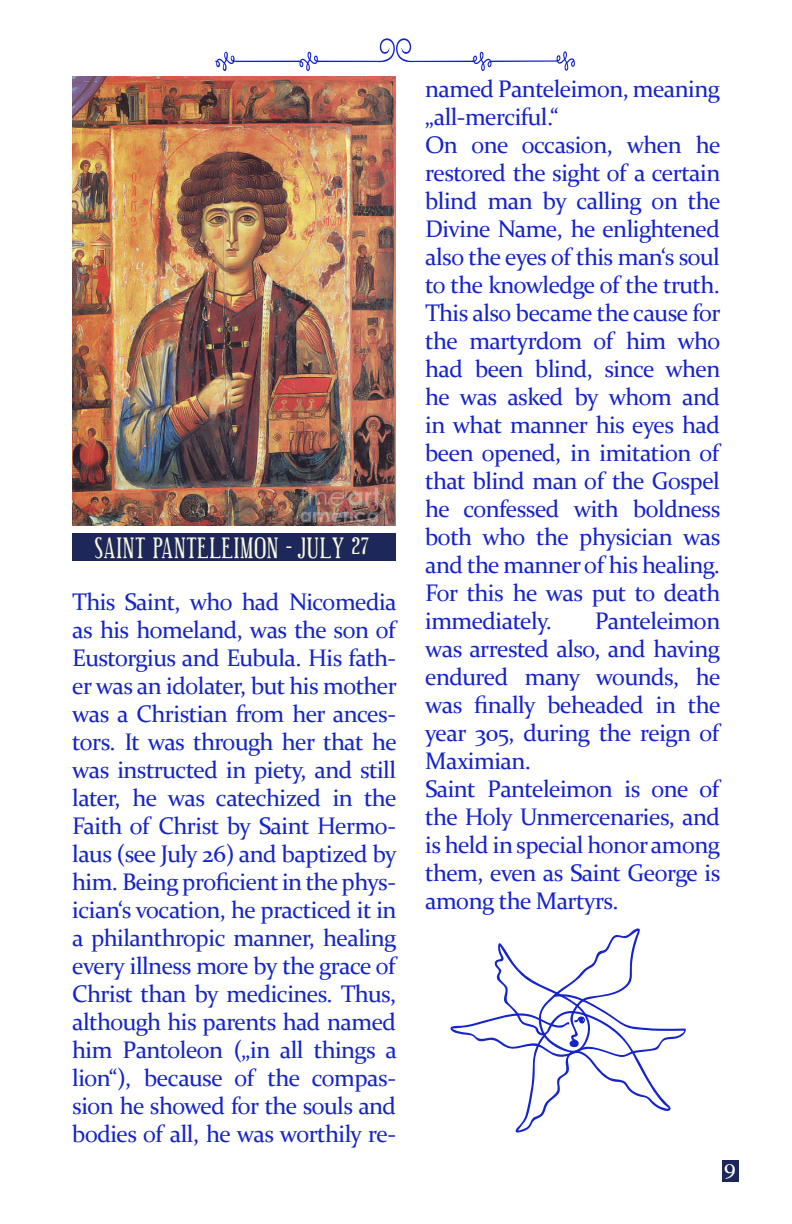
<style>
.page{position:relative;width:792px;height:1224px;background:#fff}
.page>*{position:absolute;margin:0;border:0;box-sizing:border-box;transform-origin:0 0}
.t1{font:24px/28px "Constantia";letter-spacing:-.025em;color:#1524cb;text-align:justify}
.t2{font:24px "Euphorigenic";letter-spacing:.05em;color:#f9fadf}
.t3{font:22px "Constantia";color:#fff}
</style>
<div class="page">
<div style="left:72px;top:534px;width:323px;height:27px;background:#1d2759"></div>
<svg style="left:450px;top:928px;width:236px;height:205px"></svg>
<img style="left:72px;top:76px;width:324px;height:450px">
<hr style="left:235px;top:61px;width:64px;height:1px;background:#1524cb">
<hr style="left:318px;top:61px;width:64px;height:1px;background:#1524cb">
<svg style="left:215px;top:52px;width:20px;height:19px"></svg>
<svg style="left:299px;top:52px;width:20px;height:19px"></svg>
<svg style="left:375px;top:38px;width:41px;height:25px"></svg>
<hr style="left:492px;top:60px;width:64px;height:2px;background:#1524cb">
<hr style="left:409px;top:61px;width:64px;height:1px;background:#1524cb">
<svg style="left:556px;top:51px;width:19px;height:20px"></svg>
<svg style="left:472px;top:52px;width:20px;height:19px"></svg>
<div style="left:722px;top:1160px;width:17px;height:22px;background:#1d2759"></div>
<p class="t2" style="left:95px;top:534px;width:275px">SAINT PANTELEIMON - JULY 27</p>
<p class="t1" style="left:72px;top:587px;width:326px">This Saint, who had Nicomedia as his homeland, was the son of Eustorgius and Eubula. His fath&shy;er was an idolater, but his mother was a Christian from her ances&shy;tors. It was through her that he was instructed in piety, and still later, he was catechized in the Faith of Christ by Saint Hermo&shy;laus (see July 26) and baptized by him. Being proficient in the phys&shy;ician‘s vocation, he practiced it in a philanthropic manner, healing every illness more by the grace of Christ than by medicines. Thus, although his parents had named him Pantoleon („in all things a lion“), because of the compas&shy;sion he showed for the souls and bodies of all, he was worthily re-</p>
<p class="t1" style="left:425px;top:74px;width:296px">named Panteleimon, meaning „all-merciful.“</p>
<p class="t1" style="left:425px;top:130px;width:297px">On one occasion, when he restored the sight of a certain blind man by calling on the Divine Name, he enlightened also the eyes of this man‘s soul to the knowledge of the truth.<br>This also became the cause for the martyrdom of him who had been blind, since when he was asked by whom and in what manner his eyes had been opened, in imitation of that blind man of the Gospel he confessed with boldness both who the physician was and the manner of his healing.<br>For this he was put to death immediately.</p>
<p class="t1" style="left:425px;top:606px;width:297px;text-indent:170px">Panteleimon was arrested also, and having endured many wounds, he was finally beheaded in the year 305, during the reign of Maximian.</p>
<p class="t1" style="left:425px;top:774px;width:297px">Saint Panteleimon is one of the Holy Unmercenaries, and is held in special honor among them, even as Saint George is among the Martyrs.</p>
<p class="t3" style="left:724px;top:1151px;width:14px">9</p>
</div>
